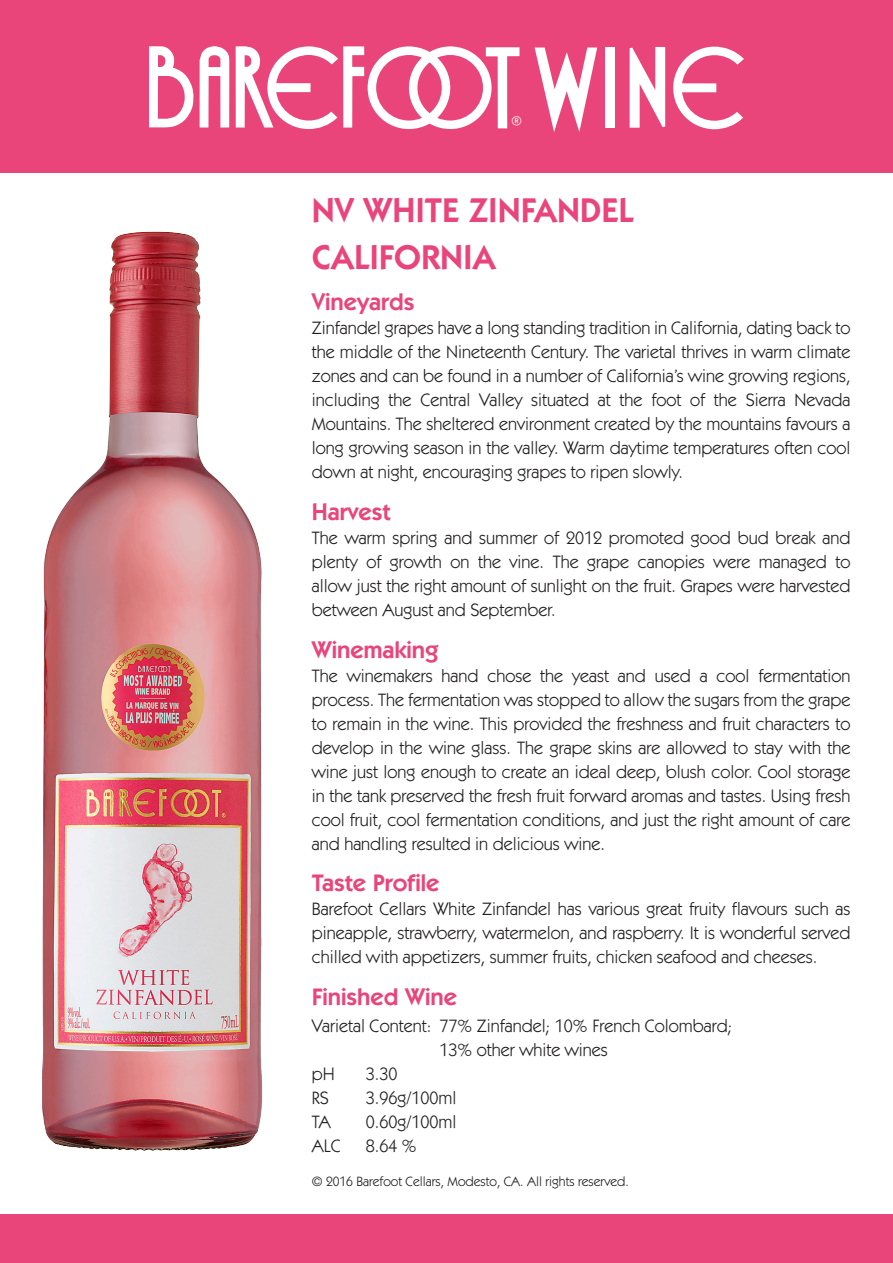
<style>
.page{position:relative;width:893px;height:1263px;background:#fff}
.page>*{position:absolute;margin:0;border:0;box-sizing:border-box;transform-origin:0 0}
.t1{font:600 34.5px "ITC Kabel Std";color:#e9457a}
.Heading{font:600 24px "ITC Kabel Std";color:#e9457a}
.t2{font:19.95px "Univers";color:#fff}
.Body_Text{font:18px/24px "ITC Kabel Std";color:#231f20;text-align:justify}
.t3{font:13.5px "ITC Kabel Std";color:#231f20}
</style>
<div class="page">
<div style="left:0;top:1214px;width:893px;height:49px;background:#e9457a"></div>
<div style="left:0;top:0;width:893px;height:172px;background:#e9457a"></div>
<svg style="left:149px;top:46px;width:370px;height:83px"></svg>
<div style="left:605px;top:48px;width:10px;height:80px;background:#fff"></div>
<svg style="left:535px;top:48px;width:62px;height:84px"></svg>
<svg style="left:673px;top:47px;width:71px;height:82px"></svg>
<svg style="left:630px;top:47px;width:35px;height:81px"></svg>
<img style="left:43px;top:231px;width:220px;height:920px">
<p class="t2" style="left:511px;top:112px;width:11px">®</p>
<p class="t1" style="left:312px;top:190px;width:324px">NV WHITE ZINFANDEL</p>
<p class="t1" style="left:312px;top:237px;width:186px">CALIFORNIA</p>
<p class="Heading" style="left:312px;top:288px;width:104px">Vineyards</p>
<p class="Body_Text" style="left:312px;top:316px;width:540px">Zinfandel grapes have a long standing tradition in California, dating back to the middle of the Nineteenth Century. The varietal thrives in warm climate zones and can be found in a number of California’s wine growing regions, including the Central Valley situated at the foot of the Sierra Nevada Mountains. The sheltered environment created by the mountains favours a long growing season in the valley. Warm daytime temperatures often cool down at night, encouraging grapes to ripen slowly.</p>
<p class="Heading" style="left:312px;top:498px;width:80px">Harvest</p>
<p class="Body_Text" style="left:312px;top:526px;width:540px">The warm spring and summer of 2012 promoted good bud break and plenty of growth on the vine. The grape canopies were managed to allow just the right amount of sunlight on the fruit. Grapes were harvested between August and September.</p>
<p class="Heading" style="left:312px;top:635px;width:128px">Winemaking</p>
<p class="Body_Text" style="left:312px;top:663px;width:540px">The winemakers hand chose the yeast and used a cool fermentation process. The fermentation was stopped to allow the sugars from the grape to remain in the wine. This provided the freshness and fruit characters to develop in the wine glass. The grape skins are allowed to stay with the wine just long enough to create an ideal deep, blush color. Cool storage in the tank preserved the fresh fruit forward aromas and tastes. Using fresh cool fruit, cool fermentation conditions, and just the right amount of care and handling resulted in delicious wine.</p>
<p class="Heading" style="left:312px;top:869px;width:129px">Taste Profile</p>
<p class="Body_Text" style="left:312px;top:897px;width:540px">Barefoot Cellars White Zinfandel has various great fruity flavours such as pineapple, strawberry, watermelon, and raspberry. It is wonderful served chilled with appetizers, summer fruits, chicken seafood and cheeses.</p>
<p class="Heading" style="left:312px;top:982px;width:147px">Finished Wine</p>
<p class="Body_Text" style="left:312px;top:1014px;width:422px">Varietal Content: 77% Zinfandel; 10% French Colombard;</p>
<p class="Body_Text" style="left:439px;top:1038px;width:170px">13% other white wines</p>
<p class="Body_Text" style="left:312px;top:1062px;width:25px">pH</p>
<p class="Body_Text" style="left:366px;top:1062px;width:33px">3.30</p>
<p class="Body_Text" style="left:312px;top:1086px;width:18px">RS</p>
<p class="Body_Text" style="left:366px;top:1086px;width:92px">3.96g/100ml</p>
<p class="Body_Text" style="left:312px;top:1110px;width:21px">TA</p>
<p class="Body_Text" style="left:366px;top:1110px;width:92px">0.60g/100ml</p>
<p class="Body_Text" style="left:312px;top:1134px;width:31px">ALC</p>
<p class="Body_Text" style="left:366px;top:1134px;width:52px">8.64 %</p>
<p class="t3" style="left:312px;top:1174px;width:318px">© 2016 Barefoot Cellars, Modesto, CA. All rights reserved.</p>
</div>
